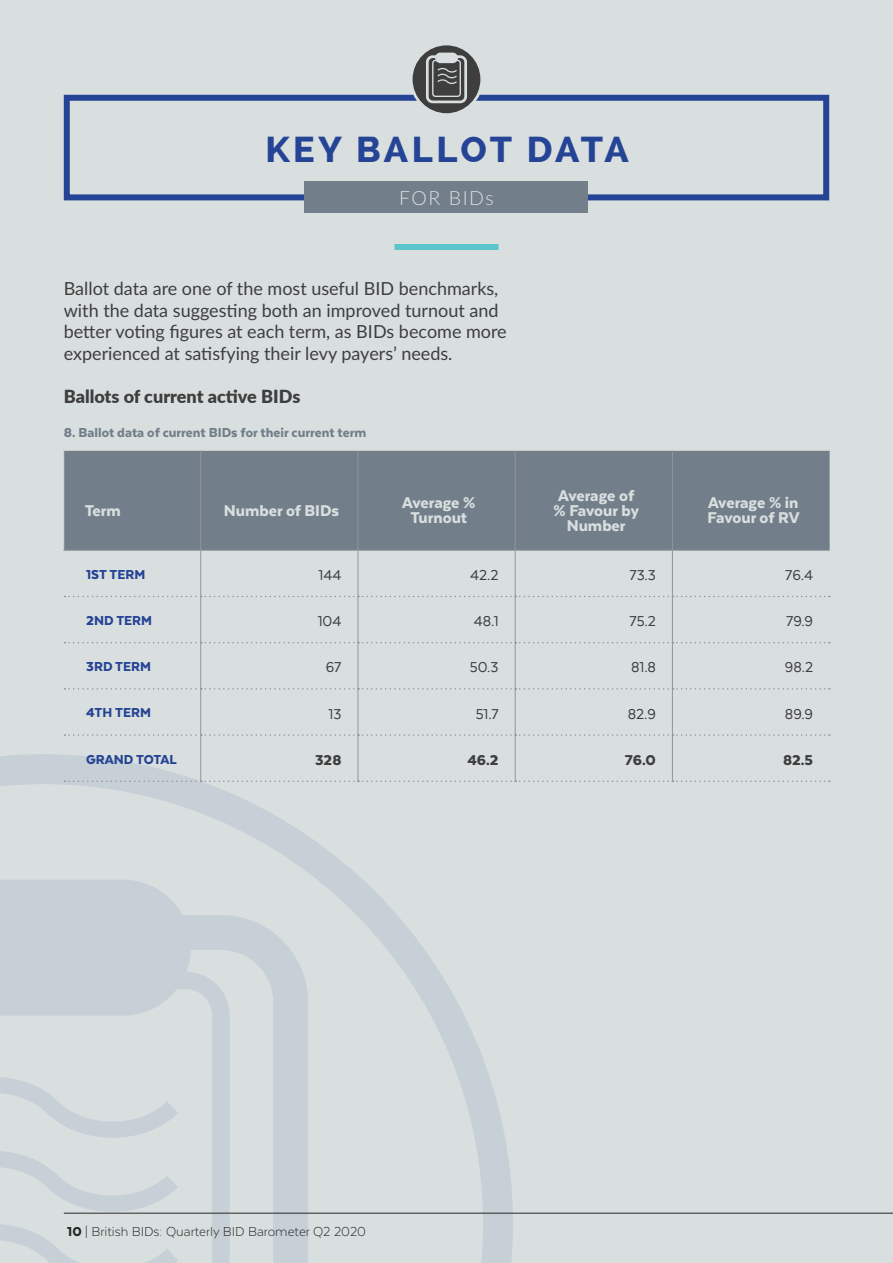
<style>
.page{position:relative;width:893px;height:1263px;background:#d9dfdf}
.page>*{position:absolute;margin:0;border:0;box-sizing:border-box;transform-origin:0 0}
.Header_-_Align_Cente{font:800 36px "Raleway";letter-spacing:.085em;color:#254495}
.Subhead_-_Align_Cent{font:300 19.5px "Lato";letter-spacing:.08em;color:#d9dfdf}
.t1{font:18px/21.6px "Lato";color:#3e3e3f}
.Table_Header{font:900 18px/15px "Texta";color:#d9dfdf;text-align:center}
.t2{font:900 18px "Lato";color:#3e3e3f}
.Table_Body_Text{font:16.5px "Texta";color:#3e3e3f}
.Table_Body_Text-2{font:900 16.5px "Texta";color:#3e3e3f}
.t3{font:900 15px "Texta";color:#727f8a}
.t4{font:300 15px "Texta";color:#262825}
.Table_Body_Text-3{font:900 15px "Texta";color:#254495}
.s1{font-weight:900}
</style>
<div class="page">
<svg style="left:0;top:754px;width:513px;height:509px"></svg>
<svg style="left:191px;top:915px;width:117px;height:348px"></svg>
<svg style="left:0;top:972px;width:230px;height:291px"></svg>
<div style="left:0;top:880px;width:191px;height:136px;background:#c7cfd7"></div>
<svg style="left:0;top:1077px;width:195px;height:186px"></svg>
<div style="left:64px;top:451px;width:766px;height:99px;background:#727f8a"></div>
<hr style="left:63px;top:450px;width:138px;height:1px;background:#d9d5cb">
<hr style="left:63px;top:451px;width:1px;height:99px;background:#d9d5cb">
<hr style="left:515px;top:450px;width:157px;height:1px;background:#d9d5cb">
<hr style="left:672px;top:450px;width:158px;height:1px;background:#d9d5cb">
<hr style="left:201px;top:450px;width:157px;height:1px;background:#d9d5cb">
<hr style="left:358px;top:450px;width:157px;height:1px;background:#d9d5cb">
<hr style="left:200px;top:451px;width:1px;height:99px;background:#939598">
<hr style="left:358px;top:451px;width:1px;height:99px;background:#939598">
<hr style="left:515px;top:451px;width:1px;height:99px;background:#939598">
<hr style="left:672px;top:451px;width:1px;height:99px;background:#939598">
<hr style="left:63px;top:550px;width:138px;height:1px;background:#939598">
<hr style="left:201px;top:550px;width:157px;height:1px;background:#939598">
<hr style="left:358px;top:550px;width:157px;height:1px;background:#939598">
<hr style="left:515px;top:550px;width:157px;height:1px;background:#939598">
<hr style="left:672px;top:550px;width:158px;height:1px;background:#939598">
<hr style="left:200px;top:551px;width:1px;height:45px;background:#939598">
<hr style="left:358px;top:551px;width:1px;height:45px;background:#939598">
<hr style="left:515px;top:551px;width:1px;height:45px;background:#939598">
<hr style="left:672px;top:551px;width:1px;height:45px;background:#939598">
<hr style="left:200px;top:597px;width:1px;height:45px;background:#939598">
<hr style="left:358px;top:597px;width:1px;height:45px;background:#939598">
<hr style="left:515px;top:597px;width:1px;height:45px;background:#939598">
<hr style="left:672px;top:597px;width:1px;height:45px;background:#939598">
<hr style="left:200px;top:643px;width:1px;height:45px;background:#939598">
<hr style="left:358px;top:643px;width:1px;height:45px;background:#939598">
<hr style="left:515px;top:643px;width:1px;height:45px;background:#939598">
<hr style="left:672px;top:643px;width:1px;height:45px;background:#939598">
<hr style="left:200px;top:690px;width:1px;height:44px;background:#939598">
<hr style="left:358px;top:690px;width:1px;height:44px;background:#939598">
<hr style="left:515px;top:690px;width:1px;height:44px;background:#939598">
<hr style="left:672px;top:690px;width:1px;height:44px;background:#939598">
<hr style="left:200px;top:736px;width:1px;height:44px;background:#939598">
<hr style="left:358px;top:736px;width:1px;height:44px;background:#939598">
<hr style="left:515px;top:736px;width:1px;height:44px;background:#939598">
<hr style="left:672px;top:736px;width:1px;height:44px;background:#939598">
<svg style="left:64px;top:596px;width:766px;height:1px"></svg>
<svg style="left:64px;top:642px;width:766px;height:1px"></svg>
<svg style="left:64px;top:688px;width:766px;height:2px"></svg>
<svg style="left:64px;top:734px;width:766px;height:2px"></svg>
<svg style="left:64px;top:780px;width:766px;height:2px"></svg>
<div style="left:64px;top:95px;width:765px;height:105px;border:6px solid #254495"></div>
<div style="left:394px;top:244px;width:104px;height:6px;background:#5ac6cc"></div>
<div style="left:411px;top:44px;width:71px;height:71px;background:#3e3e3f;border-radius:50%"></div>
<div style="left:410px;top:43px;width:73px;height:73px;border:3px solid #d9dfdf;border-radius:50%"></div>
<div style="left:426px;top:55px;width:41px;height:48px;border:3px solid #d9dfdf;border-radius:5px"></div>
<div style="left:432px;top:60px;width:29px;height:37px;border:1px solid #d9dfdf;border-radius:3px"></div>
<div style="left:437px;top:54px;width:19px;height:7px;background:#d9dfdf;border-radius:4px"></div>
<div style="left:435px;top:53px;width:23px;height:10px;border:3px solid #d9dfdf;border-radius:4px"></div>
<svg style="left:437px;top:68px;width:20px;height:16px"></svg>
<hr style="left:64px;top:1213px;width:829px;height:1px;background:#262825">
<div style="left:305px;top:182px;width:283px;height:31px;background:#727f8a"></div>
<p class="Header_-_Align_Cente" style="left:265px;top:128px;width:365px">KEY BALLOT DATA</p>
<p class="Subhead_-_Align_Cent" style="left:399px;top:185px;width:96px">FOR BIDs</p>
<p class="t1" style="left:64px;top:277px;width:445px">Ballot data are one of the most useful BID benchmarks, with the data suggesting both an improved turnout and better voting figures at each term, as BIDs become more experienced at satisfying their levy payers’ needs.</p>
<p class="t2" style="left:64px;top:383px;width:238px">Ballots of current active BIDs</p>
<p class="t3" style="left:64px;top:424px;width:304px">8. Ballot data of current BIDs for their current term</p>
<p class="Table_Header" style="left:85px;top:503px;width:38px">Term</p>
<p class="Table_Header" style="left:224px;top:503px;width:117px">Number of BIDs</p>
<p class="Table_Header" style="left:402px;top:495px;width:75px">Average %<br>Turnout</p>
<p class="Table_Header" style="left:553px;top:488px;width:87px">Average of % Favour by<br>Number</p>
<p class="Table_Header" style="left:708px;top:495px;width:93px;text-align:left">Average % in<br>Favour of RV</p>
<p class="Table_Body_Text-3" style="left:86px;top:566px;width:61px">1ST TERM</p>
<p class="Table_Body_Text" style="left:318px;top:566px;width:24px">144</p>
<p class="Table_Body_Text" style="left:470px;top:566px;width:30px">42.2</p>
<p class="Table_Body_Text" style="left:629px;top:566px;width:28px">73.3</p>
<p class="Table_Body_Text" style="left:785px;top:566px;width:29px">76.4</p>
<p class="Table_Body_Text-3" style="left:86px;top:613px;width:68px">2ND TERM</p>
<p class="Table_Body_Text" style="left:318px;top:613px;width:25px">104</p>
<p class="Table_Body_Text" style="left:474px;top:613px;width:26px">48.1</p>
<p class="Table_Body_Text" style="left:630px;top:613px;width:28px">75.2</p>
<p class="Table_Body_Text" style="left:786px;top:613px;width:28px">79.9</p>
<p class="Table_Body_Text-3" style="left:86px;top:659px;width:66px">3RD TERM</p>
<p class="Table_Body_Text" style="left:326px;top:659px;width:17px">67</p>
<p class="Table_Body_Text" style="left:470px;top:659px;width:30px">50.3</p>
<p class="Table_Body_Text" style="left:631px;top:659px;width:26px">81.8</p>
<p class="Table_Body_Text" style="left:785px;top:659px;width:30px">98.2</p>
<p class="Table_Body_Text-3" style="left:86px;top:705px;width:66px">4TH TERM</p>
<p class="Table_Body_Text" style="left:329px;top:705px;width:14px">13</p>
<p class="Table_Body_Text" style="left:476px;top:705px;width:24px">51.7</p>
<p class="Table_Body_Text" style="left:628px;top:705px;width:30px">82.9</p>
<p class="Table_Body_Text" style="left:785px;top:705px;width:30px">89.9</p>
<p class="Table_Body_Text-3" style="left:86px;top:751px;width:92px">GRAND TOTAL</p>
<p class="Table_Body_Text-2" style="left:315px;top:751px;width:28px">328</p>
<p class="Table_Body_Text-2" style="left:467px;top:751px;width:33px">46.2</p>
<p class="Table_Body_Text-2" style="left:625px;top:751px;width:33px">76.0</p>
<p class="Table_Body_Text-2" style="left:783px;top:751px;width:32px">82.5</p>
<p class="t4" style="left:67px;top:1223px;width:300px"><span class="s1">10</span> | British BIDs: Quarterly BID Barometer Q2 2020</p>
</div>
